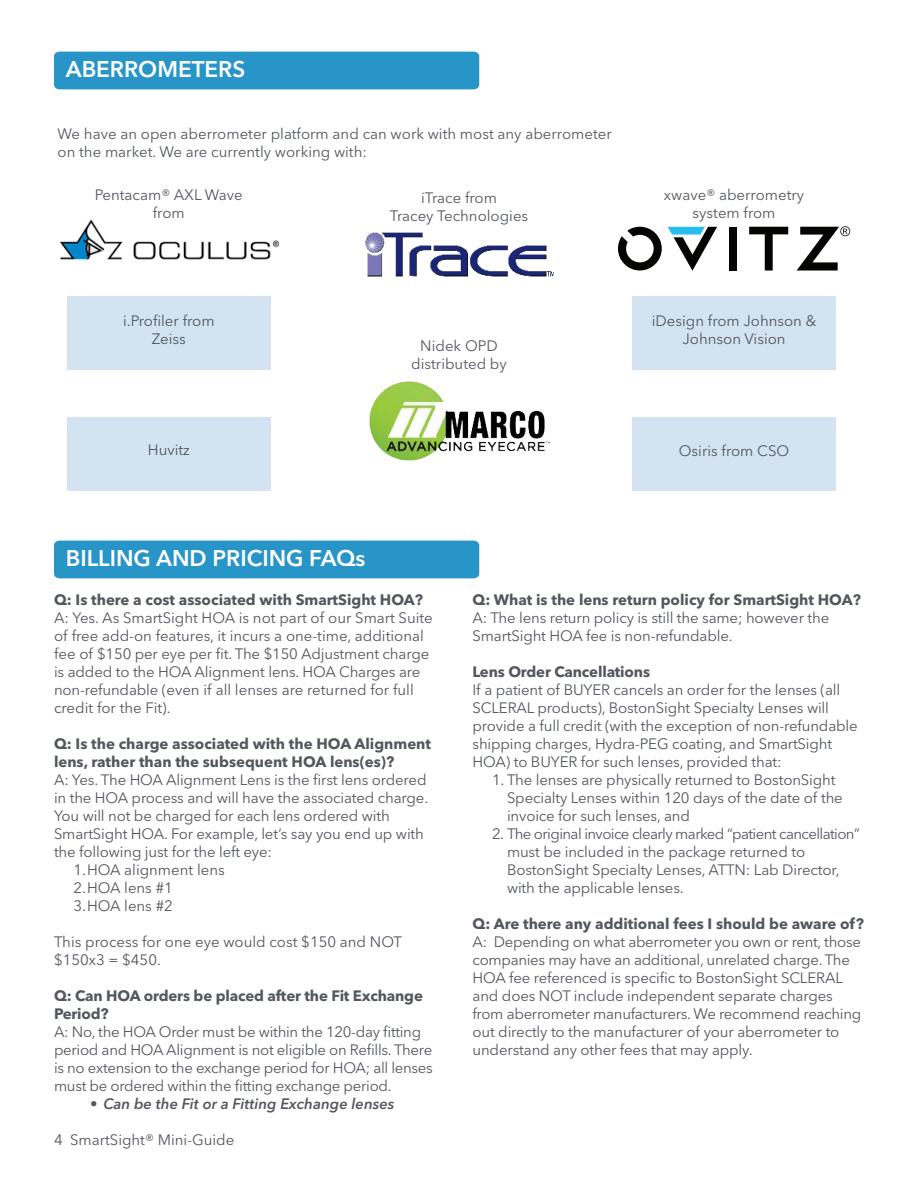
<style>
.page{position:relative;width:918px;height:1188px;background:#fff}
.page>*{position:absolute;margin:0;border:0;box-sizing:border-box;transform-origin:0 0}
.t1{font:600 22.5px "Avenir Next LT Pro";color:#fff}
.t2{font:15px/18px "Avenir Next LT Pro";letter-spacing:-.01em;color:#53575e}
.t3{font:700 15px/18px "Avenir Next LT Pro";color:#53575e}
.t4{font:15px/18px "Avenir Next LT Pro";color:#53585f;text-align:center}
.t5{font:italic 600 15px "Avenir Next LT Pro";color:#53575e}
</style>
<div class="page">
<div style="left:54px;top:52px;width:425px;height:37px;background:#2795c8"></div>
<img style="left:365px;top:232px;width:189px;height:45px">
<img style="left:369px;top:381px;width:182px;height:80px">
<div style="left:729px;top:227px;width:8px;height:44px;background:#040503"></div>
<svg style="left:749px;top:227px;width:39px;height:44px"></svg>
<svg style="left:668px;top:227px;width:49px;height:44px"></svg>
<svg style="left:618px;top:227px;width:44px;height:44px"></svg>
<svg style="left:797px;top:226px;width:53px;height:45px"></svg>
<img style="left:60px;top:219px;width:218px;height:41px">
<div style="left:67px;top:296px;width:204px;height:73px;background:#d3e3f1"></div>
<div style="left:67px;top:417px;width:204px;height:74px;background:#d3e3f1"></div>
<div style="left:632px;top:417px;width:204px;height:74px;background:#d3e3f1"></div>
<div style="left:632px;top:296px;width:204px;height:73px;background:#d3e3f1"></div>
<div style="left:54px;top:541px;width:425px;height:37px;background:#2795c8"></div>
<h1 class="t1" style="left:66px;top:59px;width:181px">ABERROMETERS</h1>
<p class="t4" style="left:58px;top:126px;width:556px;text-align:left">We have an open aberrometer platform and can work with most any aberrometer on the market. We are currently working with:</p>
<p class="t4" style="left:95px;top:187px;width:149px">Pentacam® AXL Wave from</p>
<p class="t4" style="left:123px;top:313px;width:93px">i.Profiler from<br>Zeiss</p>
<p class="t4" style="left:390px;top:190px;width:140px">iTrace from<br>Tracey Technologies</p>
<p class="t4" style="left:411px;top:338px;width:97px">Nidek OPD distributed by</p>
<p class="t4" style="left:664px;top:187px;width:142px">xwave® aberrometry system from</p>
<p class="t4" style="left:652px;top:313px;width:166px">iDesign from Johnson &amp;<br>Johnson Vision</p>
<p class="t4" style="left:148px;top:442px;width:43px">Huvitz</p>
<p class="t4" style="left:679px;top:443px;width:112px">Osiris from CSO</p>
<h1 class="t1" style="left:66px;top:548px;width:301px">BILLING AND PRICING FAQs</h1>
<p class="t3" style="left:54px;top:592px;width:371px">Q: Is there a cost associated with SmartSight HOA?</p>
<p class="t2" style="left:54px;top:610px;width:380px">A: Yes. As SmartSight HOA is not part of our Smart Suite of free add-on features, it incurs a one-time, additional fee of $150 per eye per fit. The $150 Adjustment charge is added to the HOA Alignment lens. HOA Charges are non-refundable (even if all lenses are returned for full credit for the Fit).</p>
<p class="t3" style="left:54px;top:736px;width:379px">Q: Is the charge associated with the HOA Alignment lens, rather than the subsequent HOA lens(es)?</p>
<p class="t2" style="left:54px;top:772px;width:376px">A: Yes. The HOA Alignment Lens is the first lens ordered in the HOA process and will have the associated charge.<br>You will not be charged for each lens ordered with SmartSight HOA. For example, let’s say you end up with the following just for the left eye:</p>
<p class="t2" style="left:74px;top:862px;width:153px">1. HOA alignment lens</p>
<p class="t2" style="left:74px;top:880px;width:101px">2. HOA lens #1</p>
<p class="t2" style="left:74px;top:898px;width:101px">3. HOA lens #2</p>
<p class="t2" style="left:54px;top:934px;width:350px">This process for one eye would cost $150 and NOT $150x3 = $450.</p>
<p class="t3" style="left:54px;top:988px;width:370px">Q: Can HOA orders be placed after the Fit Exchange<br>Period?</p>
<p class="t2" style="left:54px;top:1024px;width:380px">A: No, the HOA Order must be within the 120-day fitting period and HOA Alignment is not eligible on Refills. There is no extension to the exchange period for HOA; all lenses must be ordered within the fitting exchange period.</p>
<p class="t5" style="left:90px;top:1098px;width:306px">• Can be the Fit or a Fitting Exchange lenses</p>
<p class="t2" style="left:54px;top:1132px;width:182px">4 SmartSight® Mini-Guide</p>
<p class="t3" style="left:472px;top:592px;width:390px">Q: What is the lens return policy for SmartSight HOA?</p>
<p class="t2" style="left:472px;top:610px;width:358px">A: The lens return policy is still the same; however the<br>SmartSight HOA fee is non-refundable.</p>
<p class="t3" style="left:472px;top:664px;width:179px">Lens Order Cancellations</p>
<p class="t2" style="left:472px;top:682px;width:387px">If a patient of BUYER cancels an order for the lenses (all SCLERAL products), BostonSight Specialty Lenses will provide a full credit (with the exception of non-refundable shipping charges, Hydra-PEG coating, and SmartSight HOA) to BUYER for such lenses, provided that:</p>
<p class="t2" style="left:507px;top:772px;width:337px;text-indent:-15px">1. The lenses are physically returned to BostonSight<br>Specialty Lenses within 120 days of the date of the invoice for such lenses, and</p>
<p class="t2" style="left:507px;top:826px;width:354px;text-indent:-15px">2. The original invoice clearly marked “patient cancellation” must be included in the package returned to BostonSight Specialty Lenses, ATTN: Lab Director, with the applicable lenses.</p>
<p class="t3" style="left:472px;top:916px;width:393px">Q: Are there any additional fees I should be aware of?</p>
<p class="t2" style="left:472px;top:934px;width:390px">A: Depending on what aberrometer you own or rent, those companies may have an additional, unrelated charge. The HOA fee referenced is specific to BostonSight SCLERAL and does NOT include independent separate charges from aberrometer manufacturers. We recommend reaching out directly to the manufacturer of your aberrometer to understand any other fees that may apply.</p>
</div>
